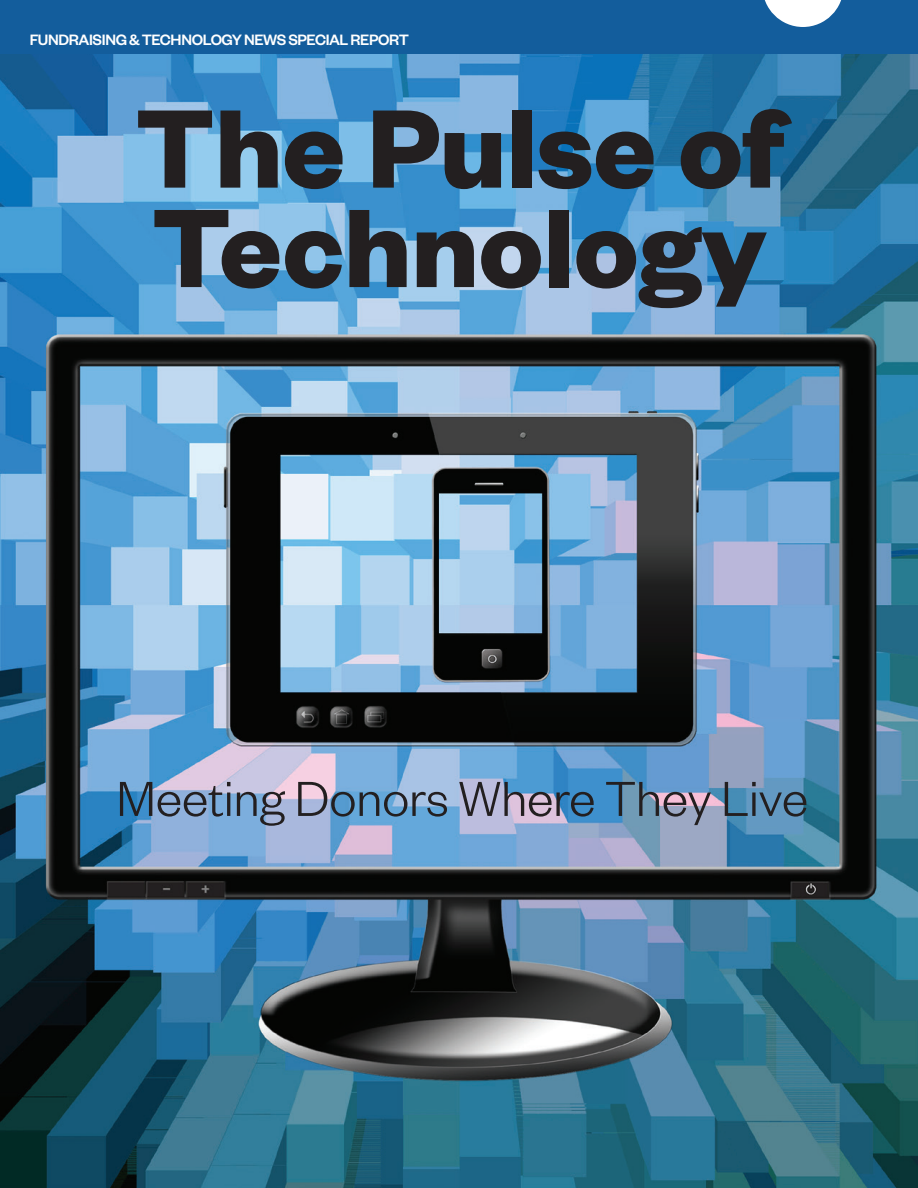
<style>
.page{position:relative;width:918px;height:1188px;background:#fff}
.page>*{position:absolute;margin:0;border:0;box-sizing:border-box;transform-origin:0 0}
.t1{font:700 122.4px/99.4px "Founders Grotesk";color:#231f20}
.t2{font:300 54px "Founders Grotesk";color:#231f20}
.t3{font:500 16.5px "Founders Grotesk";letter-spacing:-.025em;color:#fff}
</style>
<div class="page">
<img style="left:0;top:54px;width:918px;height:1134px">
<div style="left:0;top:0;width:918px;height:54px;background:#135d9c"></div>
<svg style="left:764px;top:0;width:77px;height:27px"></svg>
<p class="t3" style="left:30px;top:29px;width:381px">FUNDRAISING &amp; TECHNOLOGY NEWS SPECIAL REPORT</p>
<h1 class="t1" style="left:135px;top:93px;width:649px">The Pulse of<br>Technology</h1>
<h2 class="t2" style="left:116px;top:766px;width:693px">Meeting Donors Where They Live</h2>
</div>
